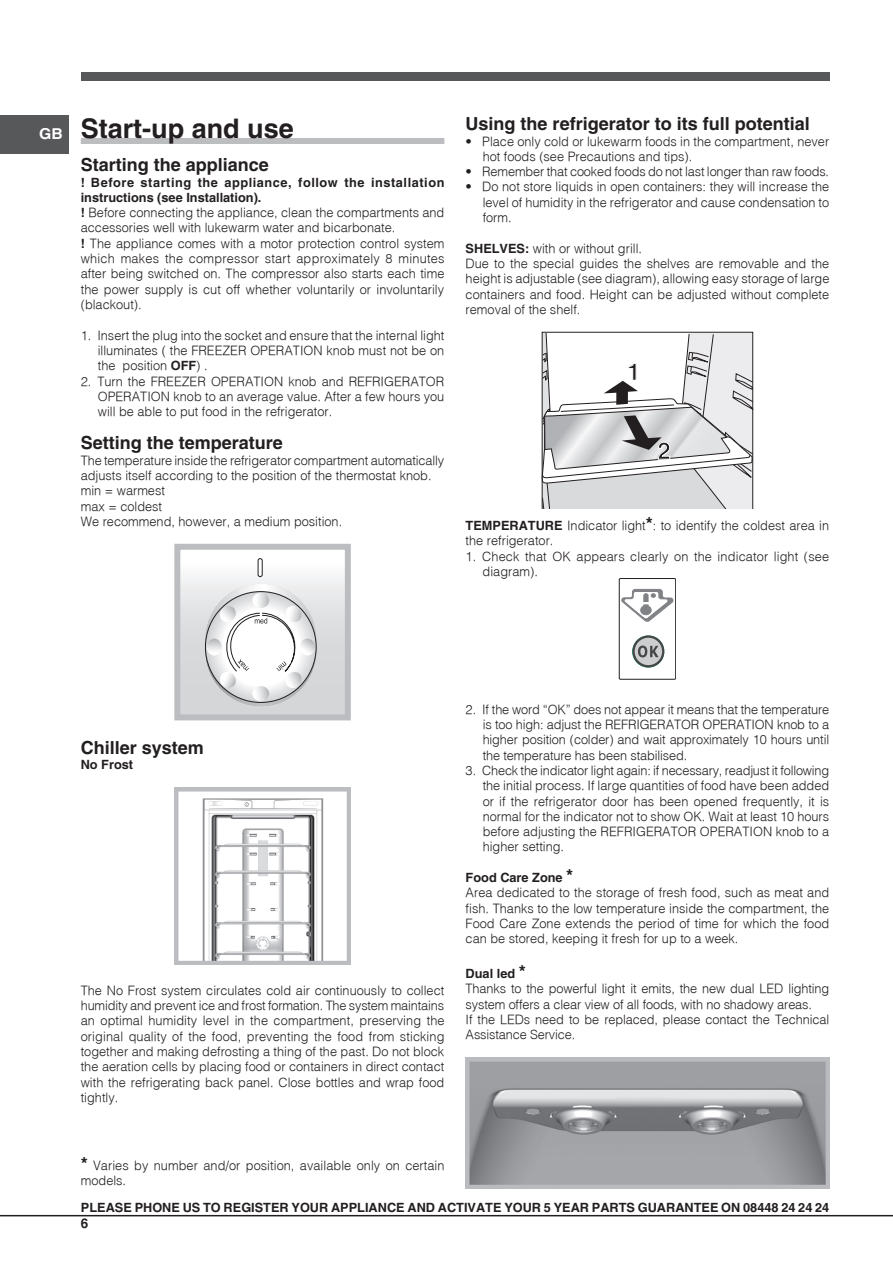
<style>
.page{position:relative;width:893px;height:1263px;background:#fff}
.page>*{position:absolute;margin:0;border:0;box-sizing:border-box;transform-origin:0 0}
.t1{font:700 27px "Helvetica";color:#231f20}
.t2{font:700 23.85px "Helvetica";color:#231f20}
.t3{font:700 18px "Helvetica";color:#231f20}
.t4{font:700 15px "Helvetica";color:#fff;scale:1.05 1}
.t5{font:700 13.5px "Helvetica";color:#231f20}
.t6{font:300 12.75px/15.3px "Helvetica";color:#231f20}
.t7{font:700 12.75px "Helvetica";color:#231f20}
.s1{font-weight:700}
.s2{font-weight:700;font-size:18px}
</style>
<div class="page">
<hr style="left:0;top:1215px;width:893px;height:1px;background:#231f20">
<div style="left:0;top:115px;width:68px;height:38px;background:#57585a"></div>
<div style="left:81px;top:72px;width:748px;height:8px;background:#57585a"></div>
<div style="left:81px;top:138px;width:363px;height:6px;background:#bcbdc0"></div>
<div style="left:177px;top:547px;width:171px;height:170px;background:linear-gradient(to bottom,#f9fafa,#c8cacc)"></div>
<div style="left:174px;top:544px;width:177px;height:176px;border:6px solid #bcbdc0"></div>
<svg style="left:205px;top:584px;width:111px;height:110px"></svg>
<svg style="left:207px;top:593px;width:108px;height:108px"></svg>
<hr style="left:258px;top:559px;width:4px;height:18px;background:#fff;border-radius:2px">
<div style="left:258px;top:558px;width:5px;height:19px;border:1px solid #231f20;border-radius:2px"></div>
<img style="left:174px;top:788px;width:177px;height:176px">
<svg style="left:542px;top:332px;width:211px;height:176px"></svg>
<svg style="left:619px;top:578px;width:57px;height:101px"></svg>
<img style="left:466px;top:1057px;width:363px;height:131px">
<p class="t4" style="left:39px;top:125px;width:24px">GB</p>
<h1 class="t1" style="left:81px;top:112px;width:215px">Start-up and use</h1>
<h3 class="t3" style="left:81px;top:154px;width:190px">Starting the appliance</h3>
<p class="t6" style="left:81px;top:174px;width:365px"><span class="s1">! Before starting the appliance, follow the installation instructions (see Installation).<br>!</span> Before connecting the appliance, clean the compartments and accessories well with lukewarm water and bicarbonate.<br><span class="s1">!</span> The appliance comes with a motor protection control system which makes the compressor start approximately 8 minutes after being switched on. The compressor also starts each time the power supply is cut off whether voluntarily or involuntarily (blackout).</p>
<p class="t6" style="left:98px;top:327px;width:348px;text-align:justify;text-indent:-17px">1. Insert the plug into the socket and ensure that the internal light illuminates ( the FREEZER OPERATION knob must not be on the position <span class="s1">OFF</span>) .</p>
<p class="t6" style="left:98px;top:373px;width:348px;text-align:justify;text-indent:-17px">2. Turn the FREEZER OPERATION knob and REFRIGERATOR OPERATION knob to an average value. After a few hours you will be able to put food in the refrigerator.</p>
<h3 class="t3" style="left:81px;top:432px;width:204px">Setting the temperature</h3>
<p class="t6" style="left:81px;top:452px;width:365px">The temperature inside the refrigerator compartment automatically adjusts itself according to the position of the thermostat knob. min = warmest<br>max = coldest<br>We recommend, however, a medium position.</p>
<h3 class="t3" style="left:466px;top:113px;width:346px">Using the refrigerator to its full potential</h3>
<p class="t6" style="left:483px;top:133px;width:348px;text-indent:-17px">• Place only cold or lukewarm foods in the compartment, never hot foods (see Precautions and tips).</p>
<p class="t6" style="left:466px;top:164px;width:365px">• Remember that cooked foods do not last longer than raw foods.</p>
<p class="t6" style="left:483px;top:179px;width:348px;text-align:justify;text-indent:-17px">• Do not store liquids in open containers: they will increase the level of humidity in the refrigerator and cause condensation to form.</p>
<p class="t6" style="left:466px;top:240px;width:365px"><span class="s1">SHELVES:</span> with or without grill.<br>Due to the special guides the shelves are removable and the height is adjustable (see diagram), allowing easy storage of large containers and food. Height can be adjusted without complete removal of the shelf.</p>
<h2 class="t2" style="left:627px;top:357px;width:15px">1</h2>
<h2 class="t2" style="left:658px;top:436px;width:15px">2</h2>
<p class="t6" style="left:466px;top:517px;width:365px"><span class="s1">TEMPERATURE</span> Indicator light<span class="s2">*</span>: to identify the coldest area in the refrigerator.</p>
<p class="t6" style="left:483px;top:548px;width:348px;text-indent:-17px">1. Check that OK appears clearly on the indicator light (see diagram).</p>
<h3 class="t3" style="left:81px;top:736px;width:125px">Chiller system</h3>
<p class="t7" style="left:81px;top:757px;width:54px">No Frost</p>
<p class="t6" style="left:81px;top:982px;width:365px;text-align:justify">The No Frost system circulates cold air continuously to collect humidity and prevent ice and frost formation. The system maintains an optimal humidity level in the compartment, preserving the original quality of the food, preventing the food from sticking together and making defrosting a thing of the past. Do not block the aeration cells by placing food or containers in direct contact with the refrigerating back panel. Close bottles and wrap food tightly.</p>
<p class="t6" style="left:81px;top:1157px;width:365px"><span class="s2">*</span> Varies by number and/or position, available only on certain models.</p>
<p class="t6" style="left:483px;top:701px;width:348px;text-align:justify;text-indent:-17px">2. If the word “OK” does not appear it means that the temperature is too high: adjust the REFRIGERATOR OPERATION knob to a higher position (colder) and wait approximately 10 hours until the temperature has been stabilised.</p>
<p class="t6" style="left:483px;top:762px;width:348px;text-align:justify;text-indent:-17px">3. Check the indicator light again: if necessary, readjust it following the initial process. If large quantities of food have been added or if the refrigerator door has been opened frequently, it is normal for the indicator not to show OK. Wait at least 10 hours before adjusting the REFRIGERATOR OPERATION knob to a higher setting.</p>
<p class="t6" style="left:466px;top:869px;width:365px"><span class="s1">Food Care Zone</span> <span class="s2">*<br></span>Area dedicated to the storage of fresh food, such as meat and fish. Thanks to the low temperature inside the compartment, the Food Care Zone extends the period of time for which the food can be stored, keeping it fresh for up to a week.</p>
<p class="t6" style="left:466px;top:965px;width:365px"><span class="s1">Dual led</span> <span class="s2">*<br></span>Thanks to the powerful light it emits, the new dual LED lighting system offers a clear view of all foods, with no shadowy areas.<br>If the LEDs need to be replaced, please contact the Technical Assistance Service.</p>
<p class="t7" style="left:81px;top:1200px;width:750px">PLEASE PHONE US TO REGISTER YOUR APPLIANCE AND ACTIVATE YOUR 5 YEAR PARTS GUARANTEE ON 08448 24 24 24</p>
<p class="t5" style="left:81px;top:1215px;width:9px">6</p>
</div>
